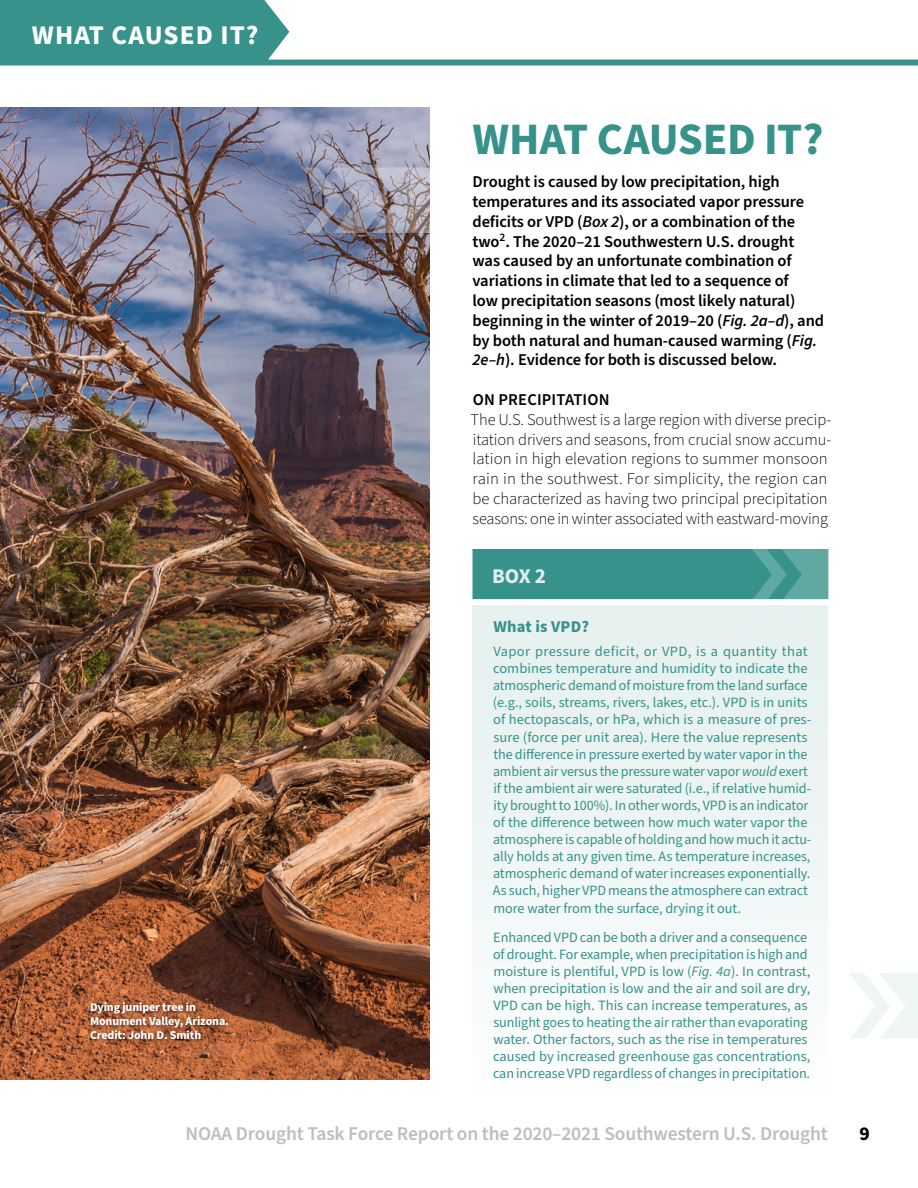
<style>
.page{position:relative;width:918px;height:1188px;background:#fff}
.page>*{position:absolute;margin:0;border:0;box-sizing:border-box;transform-origin:0 0}
.Headline_30_pt{font:700 45px "Source Sans Pro";letter-spacing:-.01em;color:#36928a}
.t1{font:700 27px "Source Sans Pro";letter-spacing:.04em;color:#fff}
.Box_head{font:700 21px "Source Sans Pro";color:#e0eeee}
.t2{font:600 19.5px "Source Sans Pro";letter-spacing:-.01em;color:#bcbec0}
.t3{font:700 19.5px "Source Sans Pro";color:#000}
.Deck_11_pt{font:600 16.5px/19.8px "Source Sans Pro";letter-spacing:-.005em;color:#000}
.Body{font:300 16.5px/19.8px "Source Sans Pro";letter-spacing:-.005em;color:#000}
.Subhead_1{font:600 16.5px "Source Sans Pro";letter-spacing:.01em;color:#000}
.Sidebar_subhead{font:700 16.5px "Source Sans Pro";letter-spacing:.01em;color:#36928a}
.Sidebar_body{font:14.25px/17.1px "Source Sans Pro";letter-spacing:-.005em;color:#36928a}
.t4{font:700 12px/14.4px "Source Sans Pro";letter-spacing:-.01em;color:#fff}
.s1{font-style:italic}
</style>
<div class="page">
<svg style="left:849px;top:973px;width:69px;height:66px"></svg>
<div style="left:0;top:0;width:289px;height:60px;background:#36928a"></div>
<div style="left:0;top:60px;width:918px;height:6px;background:#36928a"></div>
<img style="left:0;top:108px;width:429px;height:972px">
<svg style="left:302px;top:167px;width:128px;height:66px"></svg>
<div style="left:87px;top:999px;width:147px;height:46px;background:#000;opacity:.5"></div>
<div style="left:473px;top:596px;width:355px;height:502px;background:linear-gradient(to right,#f0f6f6,#f0f6f6)"></div>
<svg style="left:472px;top:549px;width:357px;height:59px"></svg>
<h2 class="t1" style="left:32px;top:16px;width:228px">WHAT CAUSED IT?</h2>
<p class="t4" style="left:90px;top:1000px;width:140px">Dying juniper tree in<br>Monument Valley, Arizona.<br>Credit: John D. Smith</p>
<h1 class="Headline_30_pt" style="left:472px;top:109px;width:353px">WHAT CAUSED IT?</h1>
<p class="Deck_11_pt" style="left:472px;top:172px;width:353px">Drought is caused by low precipitation, high temperatures and its associated vapor pressure deficits or VPD (<span class="s1">Box 2</span>), or a combination of the two<sup>2</sup>. The 2020–21 Southwestern U.S. drought was caused by an unfortunate combination of variations in climate that led to a sequence of<br>low precipitation seasons (most likely natural) beginning in the winter of 2019–20 (<span class="s1">Fig. 2a–d</span>), and by both natural and human-caused warming (<span class="s1">Fig.<br>2e–h</span>). Evidence for both is discussed below.</p>
<h2 class="Subhead_1" style="left:473px;top:388px;width:138px">ON PRECIPITATION</h2>
<p class="Body" style="left:471px;top:410px;width:362px">The U.S. Southwest is a large region with diverse precip&shy;itation drivers and seasons, from crucial snow accumu&shy;lation in high elevation regions to summer monsoon rain in the southwest. For simplicity, the region can be characterized as having two principal precipitation seasons: one in winter associated with eastward-moving</p>
<h3 class="Box_head" style="left:492px;top:561px;width:55px">BOX 2</h3>
<h3 class="Sidebar_subhead" style="left:494px;top:615px;width:97px">What is VPD?</h3>
<p class="Sidebar_body" style="left:493px;top:643px;width:320px">Vapor pressure deficit, or VPD, is a quantity that combines temperature and humidity to indicate the atmospheric demand of moisture from the land surface (e.g., soils, streams, rivers, lakes, etc.). VPD is in units of hectopascals, or hPa, which is a measure of pres&shy;sure (force per unit area). Here the value represents the difference in pressure exerted by water vapor in the ambient air versus the pressure water vapor <span class="s1">would</span> exert if the ambient air were saturated (i.e., if relative humid&shy;ity brought to 100%). In other words, VPD is an indicator of the difference between how much water vapor the atmosphere is capable of holding and how much it actu&shy;ally holds at any given time. As temperature increases, atmospheric demand of water increases exponentially.<br>As such, higher VPD means the atmosphere can extract more water from the surface, drying it out.</p>
<p class="Sidebar_body" style="left:493px;top:929px;width:319px">Enhanced VPD can be both a driver and a consequence of drought. For example, when precipitation is high and moisture is plentiful, VPD is low (<span class="s1">Fig. 4a</span>). In contrast, when precipitation is low and the air and soil are dry, VPD can be high. This can increase temperatures, as sunlight goes to heating the air rather than evaporating water. Other factors, such as the rise in temperatures caused by increased greenhouse gas concentrations, can increase VPD regardless of changes in precipitation.</p>
<h3 class="t2" style="left:186px;top:1120px;width:644px">NOAA Drought Task Force Report on the 2020–2021 Southwestern U.S. Drought</h3>
<h3 class="t3" style="left:860px;top:1120px;width:12px">9</h3>
</div>
